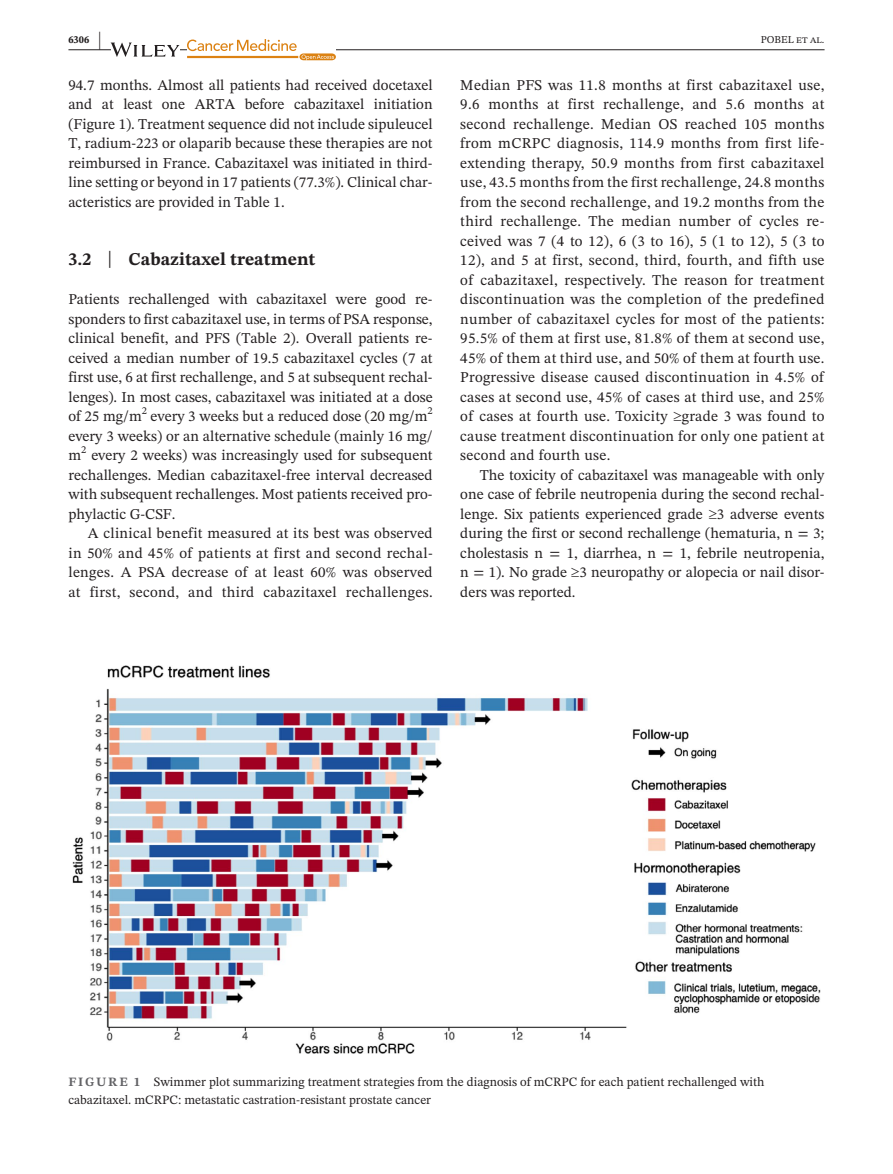
<style>
.page{position:relative;width:893px;height:1174px;background:#fff}
.page>*{position:absolute;margin:0;border:0;box-sizing:border-box;transform-origin:0 0}
.t1{font:700 18px "STIX Two Text";color:#231f20}
.t2{font:15px/19.5px "STIX Two Text";color:#231f20;text-align:justify}
.t3{font:12.75px/18px "STIX Two Text";color:#231f20}
.t4{font:10.5px "STIX Two Text";color:#231f20}
.t5{font:700 10.5px "STIX Two Text";color:#231f20}
.s1{font-size:21px}
.s2{font-weight:400;font-size:23.7px}
.s3{font-weight:700;color:#636366}
</style>
<div class="page">
<hr style="left:68px;top:49px;width:756px;height:1px;background:#231f20">
<svg style="left:111px;top:43px;width:68px;height:14px"></svg>
<svg style="left:187px;top:39px;width:149px;height:21px"></svg>
<img style="left:72px;top:665px;width:749px;height:388px">
<p class="t5" style="left:68px;top:32px;width:34px">6306 <span class="s1">|</span></p>
<p class="t4" style="left:761px;top:32px;width:65px">POBEL et al.</p>
<p class="t2" style="left:68px;top:75px;width:366px">94.7 months. Almost all patients had received docetaxel and at least one ARTA before cabazitaxel initiation (Figure 1). Treatment sequence did not include sipuleucel T, radium-223 or olaparib because these therapies are not reimbursed in France. Cabazitaxel was initiated in third&shy;line setting or beyond in 17 patients (77.3%). Clinical char&shy;acteristics are provided in Table 1.</p>
<p class="t2" style="left:460px;top:75px;width:366px">Median PFS was 11.8 months at first cabazitaxel use, 9.6 months at first rechallenge, and 5.6 months at second rechallenge. Median OS reached 105 months from mCRPC diagnosis, 114.9 months from first life&shy;extending therapy, 50.9 months from first cabazitaxel use, 43.5 months from the first rechallenge, 24.8 months from the second rechallenge, and 19.2 months from the third rechallenge. The median number of cycles re&shy;ceived was 7 (4 to 12), 6 (3 to 16), 5 (1 to 12), 5 (3 to 12), and 5 at first, second, third, fourth, and fifth use of cabazitaxel, respectively. The reason for treatment discontinuation was the completion of the predefined number of cabazitaxel cycles for most of the patients:<br>95.5% of them at first use, 81.8% of them at second use, 45% of them at third use, and 50% of them at fourth use.<br>Progressive disease caused discontinuation in 4.5% of cases at second use, 45% of cases at third use, and 25% of cases at fourth use. Toxicity ≥grade 3 was found to cause treatment discontinuation for only one patient at second and fourth use.</p>
<p class="t2" style="left:460px;top:465px;width:366px;text-indent:19px">The toxicity of cabazitaxel was manageable with only one case of febrile neutropenia during the second rechal&shy;lenge. Six patients experienced grade ≥3 adverse events during the first or second rechallenge (hematuria, n = 3; cholestasis n = 1, diarrhea, n = 1, febrile neutropenia, n = 1). No grade ≥3 neuropathy or alopecia or nail disor&shy;ders was reported.</p>
<p class="t1" style="left:68px;top:246px;width:249px">3.2 <span class="s2">|</span> Cabazitaxel treatment</p>
<p class="t2" style="left:68px;top:289px;width:366px">Patients rechallenged with cabazitaxel were good re&shy;sponders to first cabazitaxel use, in terms of PSA response, clinical benefit, and PFS (Table 2). Overall patients re&shy;ceived a median number of 19.5 cabazitaxel cycles (7 at first use, 6 at first rechallenge, and 5 at subsequent rechal&shy;lenges). In most cases, cabazitaxel was initiated at a dose of 25 mg/m</p>
<p class="t4" style="left:142px;top:403px;width:7px">2</p>
<p class="t2" style="left:151px;top:406px;width:278px">every 3 weeks but a reduced dose (20 mg/m</p>
<p class="t4" style="left:427px;top:403px;width:7px">2</p>
<p class="t2" style="left:68px;top:426px;width:366px">every 3 weeks) or an alternative schedule (mainly 16 mg/ m</p>
<p class="t4" style="left:81px;top:442px;width:7px">2</p>
<p class="t2" style="left:68px;top:445px;width:366px;text-indent:23px">every 2 weeks) was increasingly used for subsequent rechallenges. Median cabazitaxel-free interval decreased with subsequent rechallenges. Most patients received pro&shy;phylactic G-CSF.</p>
<p class="t2" style="left:68px;top:523px;width:366px;text-indent:20px">A clinical benefit measured at its best was observed in 50% and 45% of patients at first and second rechal&shy;lenges. A PSA decrease of at least 60% was observed at first, second, and third cabazitaxel rechallenges.</p>
<p class="t3" style="left:68px;top:1072px;width:698px"><span class="s3">FIGURE 1</span> Swimmer plot summarizing treatment strategies from the diagnosis of mCRPC for each patient rechallenged with cabazitaxel. mCRPC: metastatic castration-resistant prostate cancer</p>
</div>
